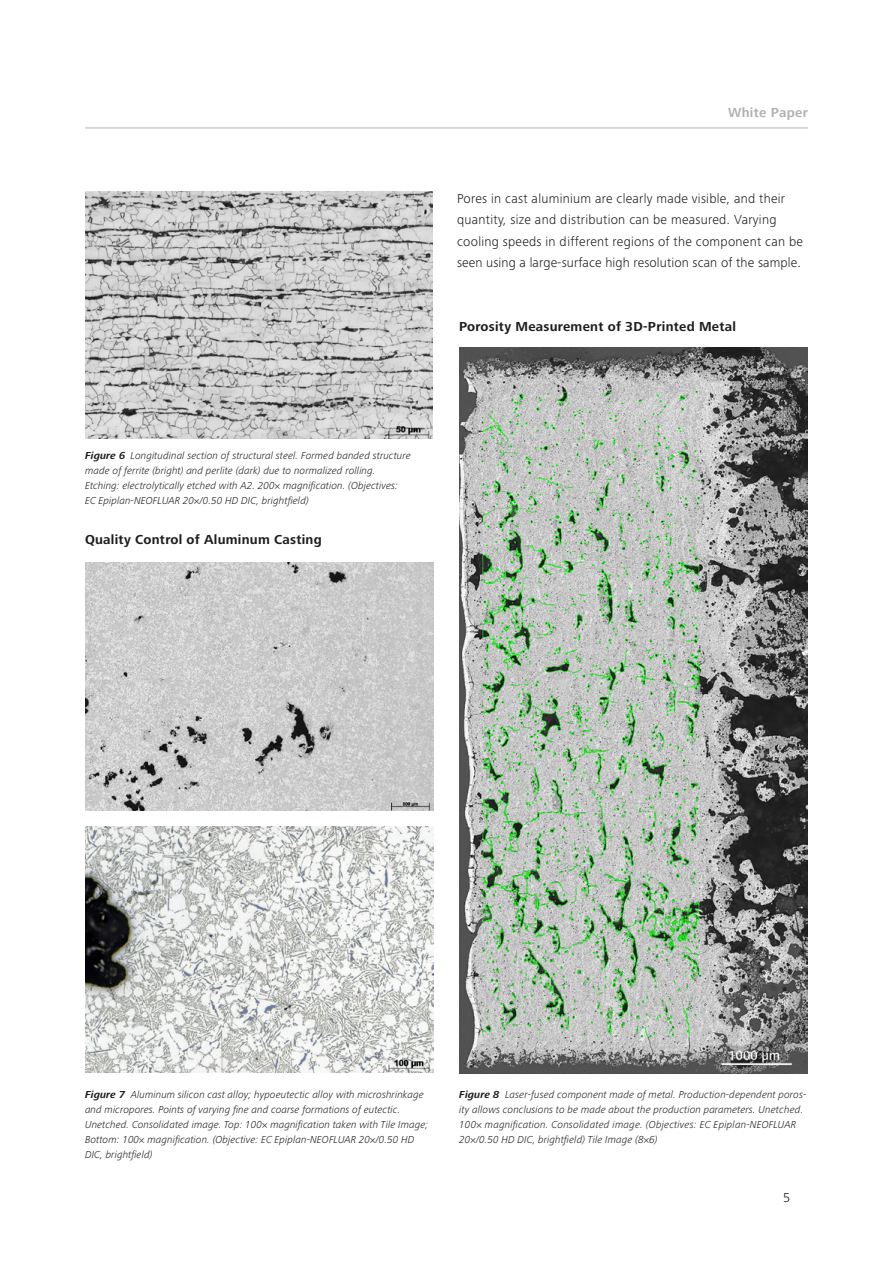
<style>
.page{position:relative;width:893px;height:1263px;background:#fff}
.page>*{position:absolute;margin:0;border:0;box-sizing:border-box;transform-origin:0 0}
.t1{font:300 13.5px/21.3px "Zeiss Frutiger Next Pro";letter-spacing:.02em;color:#1d1d1b}
.t2{font:700 13.5px "Zeiss Frutiger Next Pro";letter-spacing:.02em;color:#1d1d1b}
.t3{font:700 13.5px "ZEISS Frutiger Next W1 G";letter-spacing:.02em;color:#b3b2b2}
.t4{font:italic 300 10.5px/15px "Zeiss Frutiger Next Pro";letter-spacing:.005em;color:#1d1d1b}
.s1{font-weight:700}
</style>
<div class="page">
<hr style="left:85px;top:128px;width:723px;height:1px;background:#b3b2b2">
<img style="left:85px;top:191px;width:347px;height:247px">
<img style="left:85px;top:562px;width:349px;height:248px">
<img style="left:85px;top:826px;width:349px;height:247px">
<img style="left:459px;top:348px;width:349px;height:725px">
<p class="t4" style="left:85px;top:448px;width:327px"><span class="s1">Figure 6</span> Longitudinal section of structural steel. Formed banded structure made of ferrite (bright) and perlite (dark) due to normalized rolling.<br>Etching: electrolytically etched with A2. 200× magnification. (Objectives:<br>EC Epiplan-NEOFLUAR 20×/0.50 HD DIC, brightfield)</p>
<p class="t2" style="left:85px;top:532px;width:238px">Quality Control of Aluminum Casting</p>
<p class="t3" style="left:728px;top:105px;width:81px">White Paper</p>
<p class="t1" style="left:457px;top:188px;width:347px">Pores in cast aluminium are clearly made visible, and their quantity, size and distribution can be measured. Varying cooling speeds in different regions of the component can be seen using a large-surface high resolution scan of the sample.</p>
<p class="t2" style="left:459px;top:319px;width:278px">Porosity Measurement of 3D-Printed Metal</p>
<p class="t4" style="left:85px;top:1087px;width:345px"><span class="s1">Figure 7</span> Aluminum silicon cast alloy; hypoeutectic alloy with microshrinkage and micropores. Points of varying fine and coarse formations of eutectic.<br>Unetched. Consolidated image. Top: 100× magnification taken with Tile Image; Bottom: 100× magnification. (Objective: EC Epiplan-NEOFLUAR 20×/0.50 HD DIC, brightfield)</p>
<p class="t4" style="left:459px;top:1087px;width:349px"><span class="s1">Figure 8</span> Laser-fused component made of metal. Production-dependent poros&shy;ity allows conclusions to be made about the production parameters. Unetched.<br>100× magnification. Consolidated image. (Objectives: EC Epiplan-NEOFLUAR 20×/0.50 HD DIC, brightfield) Tile Image (8×6)</p>
<p class="t1" style="left:783px;top:1187px;width:9px">5</p>
</div>
